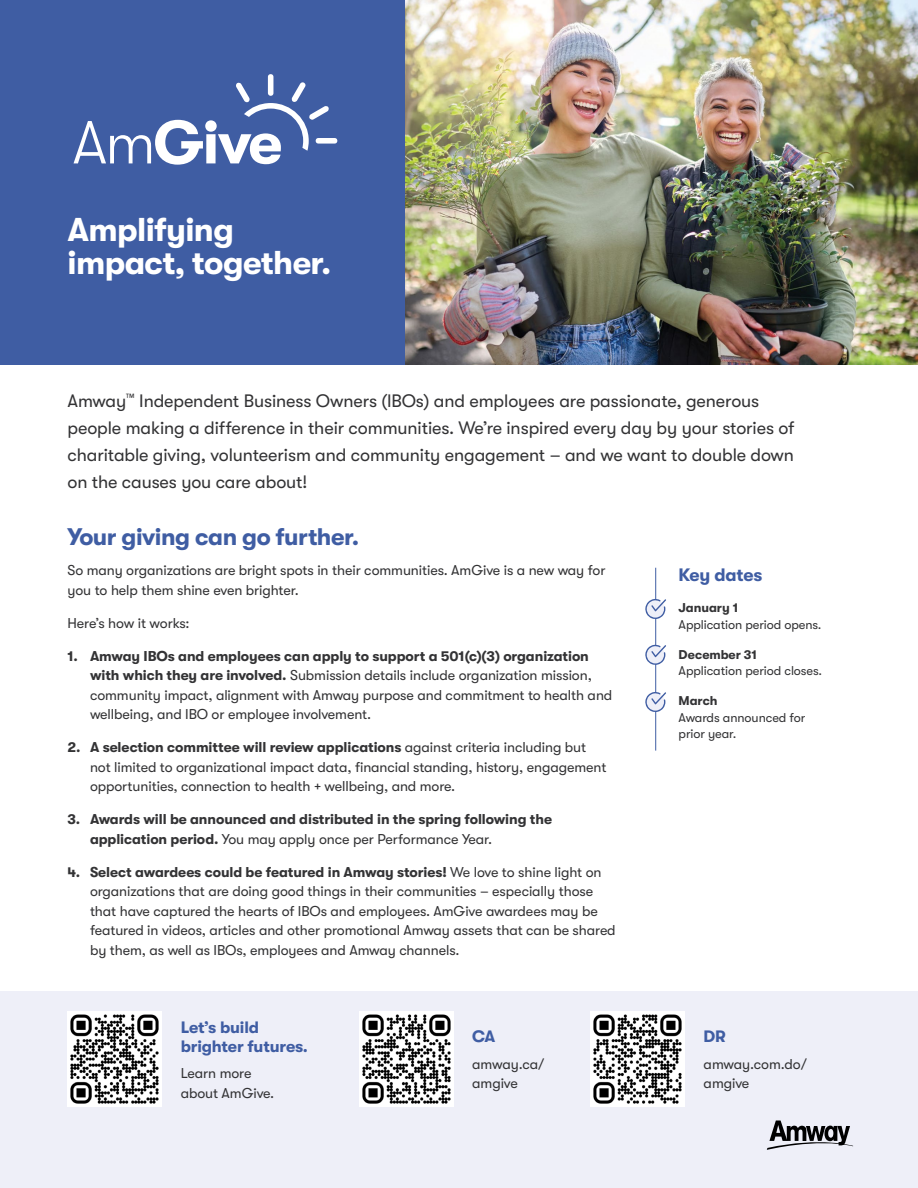
<style>
.page{position:relative;width:918px;height:1188px;background:#fff}
.page>*{position:absolute;margin:0;border:0;box-sizing:border-box;transform-origin:0 0}
.t1{font:700 33px/33px "GT Walsheim";letter-spacing:-.02em;color:#fff}
.t2{font:700 24px "GT Walsheim";letter-spacing:-.02em;color:#3f5da3}
.t3{font:18px/27px "GT Walsheim";letter-spacing:-.005em;color:#333335}
.t4{font:700 18px "GT Walsheim";letter-spacing:-.01em;color:#3f5da3}
.t5{font:700 16.5px/19.5px "GT Walsheim";letter-spacing:-.01em;color:#3f5da3}
.t6{font:14.25px/19.5px "GT Walsheim";letter-spacing:-.005em;color:#333335}
.t7{font:700 14.25px/19.5px "GT Walsheim";letter-spacing:-.005em;color:#333335}
.t8{font:12.75px/16.5px "GT Walsheim";letter-spacing:-.005em;color:#333335}
.t9{font:700 12.75px "GT Walsheim";letter-spacing:-.005em;color:#333335}
.s1{font-weight:700}
.s2{font-weight:400}
</style>
<div class="page">
<hr style="left:655px;top:568px;width:1px;height:183px;background:#3f5da3">
<div style="left:0;top:991px;width:918px;height:197px;background:#eeeff8"></div>
<svg style="left:767px;top:1121px;width:86px;height:29px"></svg>
<div style="left:0;top:0;width:405px;height:364px;background:#3f5da3"></div>
<div style="left:268px;top:74px;width:5px;height:22px;background:#fff;border-radius:3px"></div>
<div style="left:316px;top:138px;width:21px;height:6px;background:#fff;border-radius:3px"></div>
<svg style="left:74px;top:82px;width:255px;height:83px"></svg>
<img style="left:405px;top:0;width:513px;height:364px">
<svg style="left:645px;top:599px;width:21px;height:20px"></svg>
<svg style="left:645px;top:645px;width:21px;height:20px"></svg>
<svg style="left:645px;top:692px;width:21px;height:20px"></svg>
<img style="left:68px;top:1012px;width:94px;height:94px">
<img style="left:359px;top:1012px;width:95px;height:94px">
<img style="left:590px;top:1012px;width:95px;height:94px">
<h1 class="t1" style="left:68px;top:213px;width:265px">Amplifying impact, together.</h1>
<p class="t3" style="left:67px;top:388px;width:728px">Amway<sup>™</sup> Independent Business Owners (IBOs) and employees are passionate, generous people making a difference in their communities. We’re inspired every day by your stories of charitable giving, volunteerism and community engagement – and we want to double down on the causes you care about!</p>
<h2 class="t2" style="left:68px;top:523px;width:293px">Your giving can go further.</h2>
<p class="t6" style="left:68px;top:561px;width:540px">So many organizations are bright spots in their communities. AmGive is a new way for you to help them shine even brighter.</p>
<p class="t6" style="left:68px;top:613px;width:124px">Here’s how it works:</p>
<p class="t6" style="left:90px;top:646px;width:524px;text-indent:-23px"><span class="s1">1. Amway IBOs and employees can apply to support a 501(c)(3) organization with which they are involved.</span> Submission details include organization mission, community impact, alignment with Amway purpose and commitment to health and wellbeing, and IBO or employee involvement.</p>
<p class="t6" style="left:90px;top:738px;width:518px;text-indent:-23px"><span class="s1">2. A selection committee will review applications</span> against criteria including but not limited to organizational impact data, financial standing, history, engagement opportunities, connection to health + wellbeing, and more.</p>
<p class="t7" style="left:90px;top:809px;width:464px;text-indent:-23px">3. Awards will be announced and distributed in the spring following the application period. <span class="s2">You may apply once per Performance Year.</span></p>
<p class="t6" style="left:90px;top:862px;width:527px;text-indent:-23px"><span class="s1">4. Select awardees could be featured in Amway stories!</span> We love to shine light on organizations that are doing good things in their communities – especially those that have captured the hearts of IBOs and employees. AmGive awardees may be featured in videos, articles and other promotional Amway assets that can be shared by them, as well as IBOs, employees and Amway channels.</p>
<p class="t4" style="left:679px;top:564px;width:85px">Key dates</p>
<p class="t9" style="left:679px;top:601px;width:61px">January 1</p>
<p class="t8" style="left:679px;top:616px;width:145px">Application period opens.</p>
<p class="t9" style="left:679px;top:647px;width:80px">December 31</p>
<p class="t8" style="left:679px;top:663px;width:145px">Application period closes.</p>
<p class="t9" style="left:679px;top:694px;width:40px">March</p>
<p class="t8" style="left:679px;top:709px;width:128px">Awards announced for prior year.</p>
<p class="t5" style="left:181px;top:1017px;width:129px">Let’s build brighter futures.</p>
<p class="t6" style="left:181px;top:1064px;width:95px">Learn more about AmGive.</p>
<p class="t5" style="left:472px;top:1027px;width:25px">CA</p>
<p class="t6" style="left:472px;top:1054px;width:74px">amway.ca/ amgive</p>
<p class="t5" style="left:704px;top:1027px;width:24px">DR</p>
<p class="t6" style="left:704px;top:1054px;width:105px">amway.com.do/ amgive</p>
</div>
